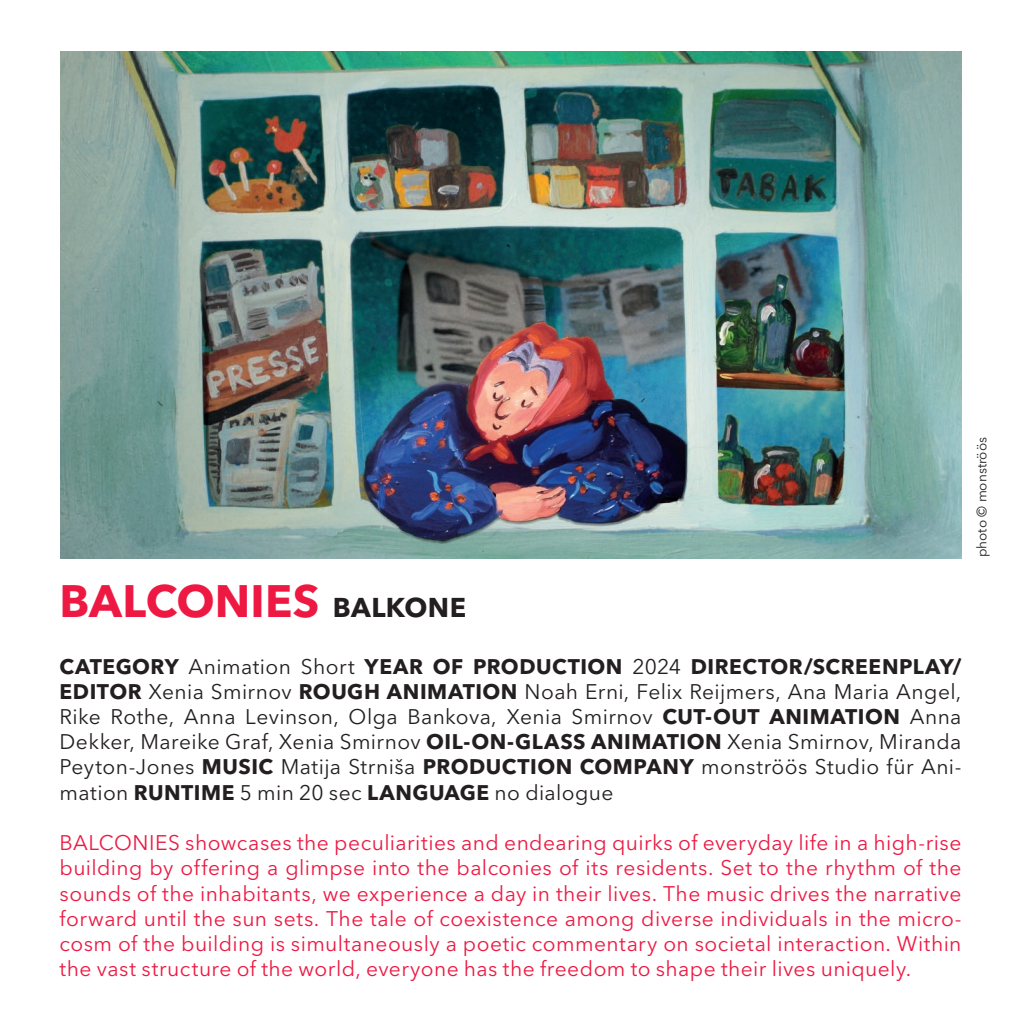
<style>
.page{position:relative;width:1021px;height:1021px;background:#fff}
.page>*{position:absolute;margin:0;border:0;box-sizing:border-box;transform-origin:0 0}
.t1{font:700 45px "Avenir Next LT Pro";color:#ed1943}
.t2{font:21px/25.2px "Avenir Next LT Pro";letter-spacing:.02em;color:#ed1943;text-align:justify}
.t3{font:21px/25.2px "Avenir Next LT Pro";letter-spacing:.02em;color:#231f20;text-align:justify}
.t4{font:13.5px "Avenir Next LT Pro";color:#231f20}
.s1{font-size:27px;color:#231f20}
.s2{font-weight:700}
</style>
<div class="page">
<img style="left:60px;top:51px;width:901px;height:508px">
<p class="t1" style="left:60px;top:573px;width:408px">BALCONIES <span class="s1">BALKONE</span></p>
<p class="t4" style="left:973px;top:557px;width:122px;rotate:-90deg">photo © monströös</p>
<p class="t3" style="left:60px;top:653px;width:903px"><span class="s2">CATEGORY</span> Animation Short <span class="s2">YEAR OF PRODUCTION</span> 2024 <span class="s2">DIRECTOR/SCREENPLAY/ EDITOR</span> Xenia Smirnov <span class="s2">ROUGH ANIMATION</span> Noah Erni, Felix Reijmers, Ana Maria Angel, Rike Rothe, Anna Levinson, Olga Bankova, Xenia Smirnov <span class="s2">CUT-OUT ANIMATION</span> Anna Dekker, Mareike Graf, Xenia Smirnov <span class="s2">OIL-ON-GLASS ANIMATION</span> Xenia Smirnov, Miranda Peyton-Jones <span class="s2">MUSIC</span> Matija Strniša <span class="s2">PRODUCTION COMPANY</span> monströös Studio für Ani&shy;mation <span class="s2">RUNTIME</span> 5 min 20 sec <span class="s2">LANGUAGE</span> no dialogue</p>
<p class="t2" style="left:60px;top:830px;width:903px">BALCONIES showcases the peculiarities and endearing quirks of everyday life in a high-rise building by offering a glimpse into the balconies of its residents. Set to the rhythm of the sounds of the inhabitants, we experience a day in their lives. The music drives the narrative forward until the sun sets. The tale of coexistence among diverse individuals in the micro&shy;cosm of the building is simultaneously a poetic commentary on societal interaction. Within the vast structure of the world, everyone has the freedom to shape their lives uniquely.</p>
</div>
